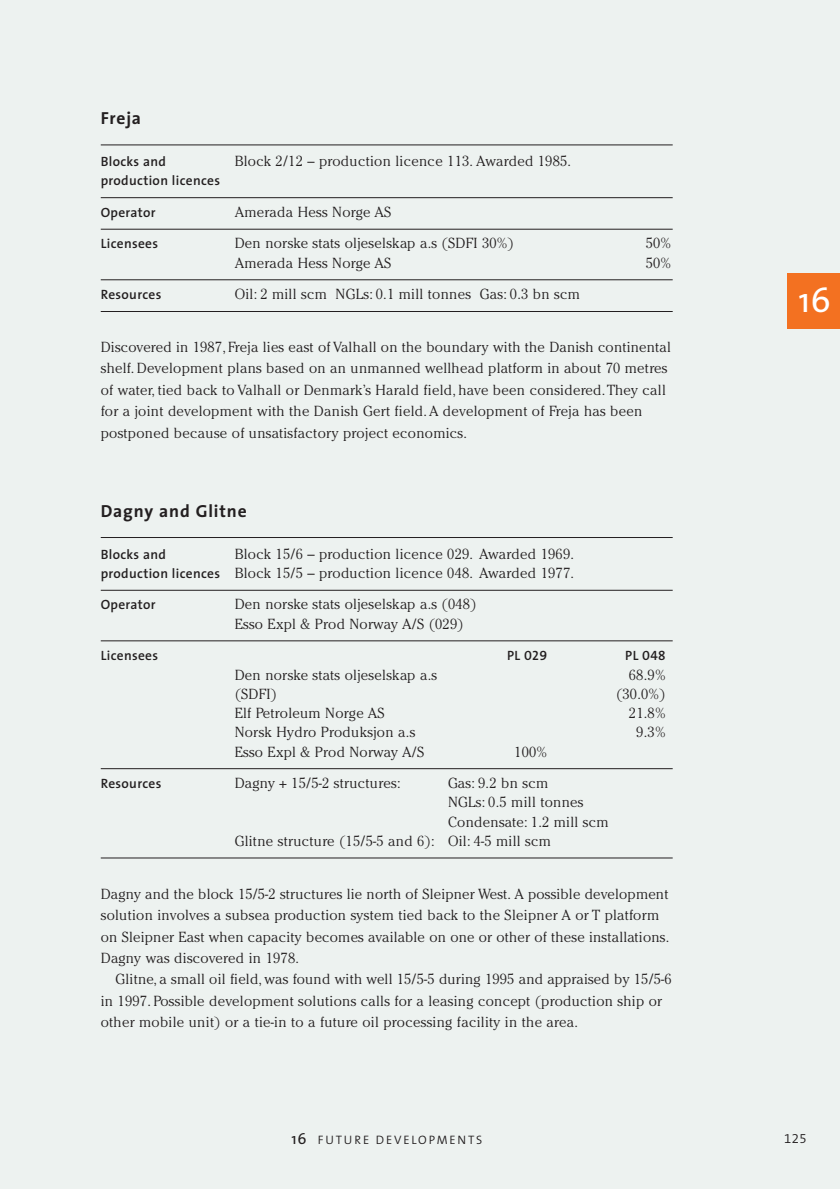
<style>
.page{position:relative;width:840px;height:1189px;background:#fff}
.page>*{position:absolute;margin:0;border:0;box-sizing:border-box;transform-origin:0 0}
.t1{font:35px "The Sans";color:#fff}
.t2{font:700 17.5px "The Sans";letter-spacing:.05em;color:#231f20}
.t3{font:300 14.53px/21.3px "Cheltenham";letter-spacing:.02em;color:#231f20}
.t4{font:600 13.47px "The Sans";letter-spacing:.025em;color:#231f20}
.t5{font:13.47px "The Sans Semi Bold Caps";letter-spacing:.025em;color:#231f20}
.t6{font:13.12px "The Sans Semi Light Expert";color:#231f20}
.t7{font:300 12.25px "The Sans";letter-spacing:.15em;color:#231f20}
.s1{font-size:14.35px}
.s2{font-family:"The Sans";font-weight:600;font-size:13.47px}
.s3{font-family:"The Sans";font-weight:600}
.s4{font-family:"The Sans Caps";font-weight:400;font-size:14px;color:#edf2f0}
.s5{font-weight:400;font-size:15.58px}
</style>
<div class="page">
<div style="left:0;top:0;width:840px;height:1188px;background:#edf2f0"></div>
<p class="t2" style="left:101px;top:112px;width:42px">Freja</p>
<p class="t4" style="left:101px;top:156px;width:67px">Blocks and</p>
<p class="t3" style="left:235px;top:152px;width:338px">Block 2/12 <span class="s1">–</span> production licence 113. Awarded 1985.</p>
<p class="t4" style="left:101px;top:176px;width:121px">production licences</p>
<p class="t4" style="left:101px;top:207px;width:56px">Operator</p>
<p class="t3" style="left:235px;top:202px;width:158px">Amerada Hess Norge AS</p>
<p class="t4" style="left:101px;top:239px;width:59px">Licensees</p>
<p class="t3" style="left:235px;top:234px;width:281px">Den norske stats oljeselskap a.s (SDFI 30%)</p>
<p class="t3" style="left:646px;top:234px;width:27px">50%</p>
<p class="t3" style="left:235px;top:253px;width:158px">Amerada Hess Norge AS</p>
<p class="t3" style="left:646px;top:253px;width:27px">50%</p>
<p class="t4" style="left:101px;top:289px;width:62px">Resources</p>
<p class="t3" style="left:235px;top:285px;width:347px">Oil: 2 mill scm NGLs: 0.1 mill tonnes Gas: 0.3 bn scm</p>
<p class="t3" style="left:101px;top:338px;width:572px">Discovered in 1987, Freja lies east of Valhall on the boundary with the Danish continental shelf.Development plans based on an unmanned wellhead platform in about 70 metres of water, tied back to Valhall or Denmark’s Harald field, have been considered.They call for a joint development with the Danish Gert field.A development of Freja has been postponed because of unsatisfactory project economics.</p>
<p class="t2" style="left:101px;top:504px;width:147px">Dagny and Glitne</p>
<p class="t4" style="left:101px;top:549px;width:67px">Blocks and</p>
<p class="t3" style="left:101px;top:545px;width:475px;line-height:19.2px;text-align:right">Block 15/6 – production licence 029. Awarded 1969.<br><span class="s2">production licences</span> Block 15/5 – production licence 048. Awarded 1977.</p>
<p class="t4" style="left:101px;top:600px;width:56px">Operator</p>
<p class="t3" style="left:235px;top:596px;width:243px;line-height:19.2px">Den norske stats oljeselskap a.s (048)<br>Esso Expl &amp; Prod Norway A/S (029)</p>
<p class="t4" style="left:101px;top:650px;width:59px">Licensees</p>
<p class="t5" style="left:507px;top:647px;width:42px"><span class="s3">PL</span> 029</p>
<p class="t5" style="left:625px;top:647px;width:42px"><span class="s3">PL</span> 048</p>
<p class="t3" style="left:235px;top:665px;width:204px">Den norske stats oljeselskap a.s</p>
<p class="t3" style="left:629px;top:665px;width:38px">68.9%</p>
<p class="t3" style="left:235px;top:684px;width:44px">(SDFI)</p>
<p class="t3" style="left:616px;top:684px;width:51px">(30.0%)</p>
<p class="t3" style="left:235px;top:703px;width:151px">Elf Petroleum Norge AS</p>
<p class="t3" style="left:629px;top:703px;width:38px">21.8%</p>
<p class="t3" style="left:235px;top:723px;width:182px">Norsk Hydro Produksjon a.s</p>
<p class="t3" style="left:636px;top:723px;width:31px">9.3%</p>
<p class="t3" style="left:235px;top:742px;width:191px">Esso Expl &amp; Prod Norway A/S</p>
<p class="t3" style="left:514px;top:742px;width:34px">100%</p>
<p class="t4" style="left:101px;top:778px;width:62px">Resources</p>
<p class="t3" style="left:235px;top:773px;width:167px">Dagny + 15/5-2 structures:</p>
<p class="t3" style="left:448px;top:773px;width:102px">Gas: 9.2 bn scm</p>
<p class="t3" style="left:448px;top:793px;width:137px">NGLs: 0.5 mill tonnes</p>
<p class="t3" style="left:448px;top:812px;width:162px">Condensate: 1.2 mill scm</p>
<p class="t3" style="left:235px;top:831px;width:318px">Glitne structure (15/5-5 and 6): Oil: 4-5 mill scm</p>
<p class="t3" style="left:101px;top:884px;width:570px">Dagny and the block 15/5-2 structures lie north of Sleipner West. A possible development solution involves a subsea production system tied back to the Sleipner A or T platform on Sleipner East when capacity becomes available on one or other of these installations.<br>Dagny was discovered in 1978.</p>
<p class="t3" style="left:101px;top:969px;width:572px;text-indent:15px">Glitne, a small oil field, was found with well 15/5-5 during 1995 and appraised by 15/5-6 in 1997. Possible development solutions calls for a leasing concept (production ship or other mobile unit) or a tie-in to a future oil processing facility in the area.</p>
<h1 class="t1" style="left:799px;top:287px;width:34px">16</h1>
<p class="t7" style="left:291px;top:1135px;width:193px"><span class="s4">16</span><span class="s5">16</span> FUTURE DEVELOPMENTS</p>
<p class="t6" style="left:784px;top:1130px;width:24px">125</p>
</div>
